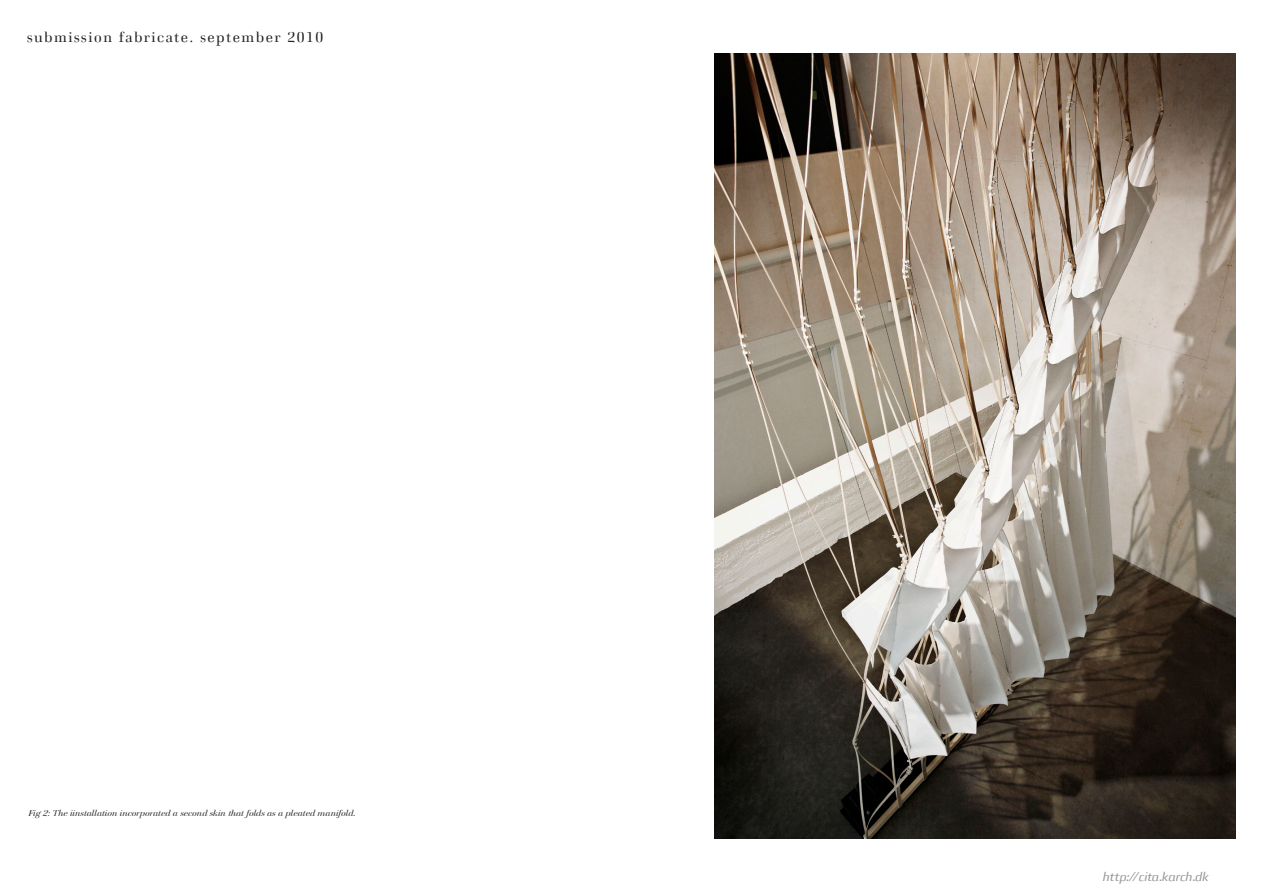
<style>
.page{position:relative;width:1263px;height:893px;background:#fff}
.page>*{position:absolute;margin:0;border:0;box-sizing:border-box;transform-origin:0 0}
.t1{font:15px "Arch Serif";letter-spacing:.1em;color:#231f20}
.t2{font:italic 13.5px "Arch Sans";color:#969696}
.t3{font:italic 9px "Arch Serif";color:#231f20}
</style>
<div class="page">
<img style="left:714px;top:54px;width:521px;height:785px">
<h1 class="t1" style="left:27px;top:29px;width:298px">submission fabricate. september 2010</h1>
<p class="t3" style="left:28px;top:808px;width:329px">Fig 2: The iinstallation incorporated a second skin that folds as a pleated manifold.</p>
<h2 class="t2" style="left:1103px;top:869px;width:107px">http://cita.karch.dk</h2>
</div>
